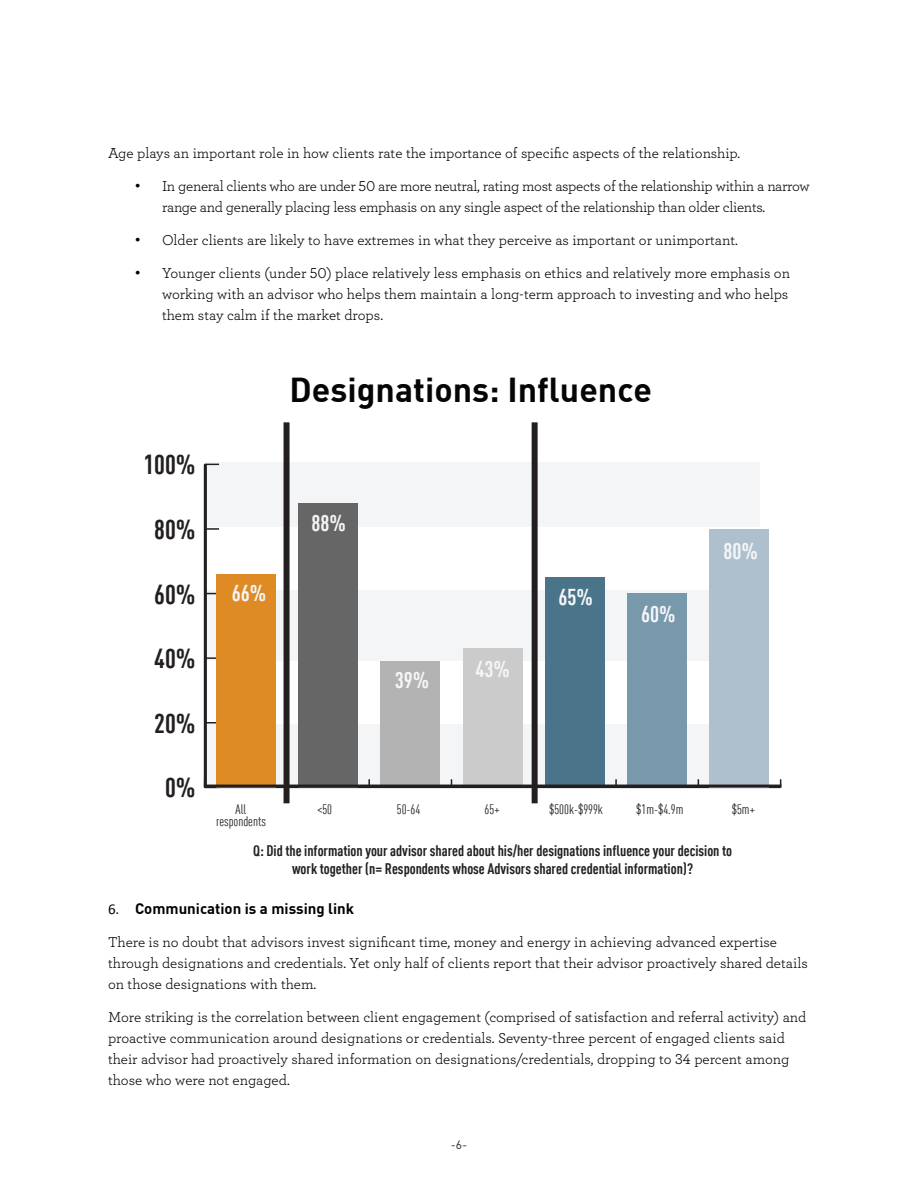
<style>
.page{position:relative;width:918px;height:1188px;background:#fff}
.page>*{position:absolute;margin:0;border:0;box-sizing:border-box;transform-origin:0 0}
.t1{font:700 33.9px "DIN";color:#050504}
.t2{font:700 condensed 27px "DINOT";color:#231f20}
.t3{font:700 condensed 22.5px "DINOT";color:#f4f5f6}
.t4{font:15px/21px "Archer";color:#000}
.t5{font:15px/21px "Archer";letter-spacing:-.02em;color:#000}
.t6{font:700 condensed 15px/18px "DINOT";color:#231f20;text-align:center}
.t7{font:700 15px "DINOT";color:#000}
.t8{font:condensed 13.5px/12px "DINOT";color:#231f20;text-align:center}
.t9{font:12px "DINOT";color:#231f20}
.s1{font-family:"Arial"}
.s2{font-family:"Calibri";font-weight:400}
</style>
<div class="page">
<div style="left:204px;top:724px;width:555px;height:61px;background:#f4f5f6"></div>
<div style="left:204px;top:590px;width:555px;height:70px;background:#f4f5f6"></div>
<div style="left:205px;top:462px;width:555px;height:65px;background:#f4f5f6"></div>
<svg style="left:368px;top:779px;width:2px;height:6px"></svg>
<svg style="left:615px;top:779px;width:2px;height:6px"></svg>
<svg style="left:207px;top:722px;width:9px;height:2px"></svg>
<svg style="left:207px;top:657px;width:9px;height:2px"></svg>
<svg style="left:207px;top:528px;width:12px;height:2px"></svg>
<svg style="left:207px;top:464px;width:12px;height:1px"></svg>
<div style="left:216px;top:574px;width:59px;height:213px;background:#df8b25"></div>
<div style="left:298px;top:503px;width:60px;height:284px;background:#666"></div>
<div style="left:381px;top:661px;width:59px;height:126px;background:#b3b3b3"></div>
<div style="left:463px;top:648px;width:59px;height:139px;background:#cbcbcb"></div>
<div style="left:545px;top:577px;width:60px;height:210px;background:#49748a"></div>
<div style="left:628px;top:594px;width:59px;height:193px;background:#7898ac"></div>
<div style="left:710px;top:529px;width:59px;height:258px;background:#aec0cd"></div>
<div style="left:284px;top:422px;width:6px;height:381px;background:#231f20"></div>
<div style="left:532px;top:422px;width:6px;height:381px;background:#231f20"></div>
<hr style="left:204px;top:785px;width:577px;height:3px;background:#231f20">
<hr style="left:204px;top:464px;width:3px;height:322px;background:#231f20">
<p class="t4" style="left:108px;top:142px;width:634px">Age plays an important role in how clients rate the importance of specific aspects of the relationship.</p>
<p class="t5" style="left:162px;top:175px;width:649px;text-indent:-27px"><span class="s1">•</span> In general clients who are under 50 are more neutral, rating most aspects of the relationship within a narrow range and generally placing less emphasis on any single aspect of the relationship than older clients.</p>
<p class="t4" style="left:135px;top:229px;width:605px"><span class="s1">•</span> Older clients are likely to have extremes in what they perceive as important or unimportant.</p>
<p class="t4" style="left:162px;top:262px;width:630px;text-align:justify;text-indent:-27px"><span class="s1">•</span> Younger clients (under 50) place relatively less emphasis on ethics and relatively more emphasis on working with an advisor who helps them maintain a long-term approach to investing and who helps them stay calm if the market drops.</p>
<p class="t2" style="left:143px;top:445px;width:54px">100%</p>
<p class="t2" style="left:154px;top:510px;width:43px">80%</p>
<p class="t2" style="left:154px;top:574px;width:43px">60%</p>
<p class="t2" style="left:154px;top:639px;width:43px">40%</p>
<p class="t2" style="left:154px;top:703px;width:43px">20%</p>
<p class="t2" style="left:165px;top:768px;width:32px">0%</p>
<p class="t1" style="left:290px;top:368px;width:364px">Designations: Influence</p>
<p class="t3" style="left:232px;top:577px;width:36px">66%</p>
<p class="t3" style="left:311px;top:507px;width:36px">88%</p>
<p class="t3" style="left:395px;top:664px;width:36px">39%</p>
<p class="t3" style="left:475px;top:652px;width:36px">43%</p>
<p class="t3" style="left:558px;top:581px;width:36px">65%</p>
<p class="t3" style="left:641px;top:598px;width:36px">60%</p>
<p class="t3" style="left:723px;top:535px;width:36px">80%</p>
<p class="t8" style="left:216px;top:803px;width:51px">All respondents</p>
<p class="t8" style="left:318px;top:803px;width:16px">&lt;50</p>
<p class="t8" style="left:397px;top:803px;width:25px">50-64</p>
<p class="t8" style="left:485px;top:803px;width:17px">65+</p>
<p class="t8" style="left:549px;top:803px;width:55px">$500k-$999k</p>
<p class="t8" style="left:636px;top:803px;width:49px">$1m-$4.9m</p>
<p class="t8" style="left:732px;top:803px;width:25px">$5m+</p>
<p class="t6" style="left:253px;top:841px;width:480px">Q: Did the information your advisor shared about his/her designations influence your decision to work together (n= Respondents whose Advisors shared credential information)?</p>
<p class="t7" style="left:108px;top:897px;width:248px"><span class="s2">6.</span> Communication is a missing link</p>
<p class="t4" style="left:108px;top:931px;width:701px">There is no doubt that advisors invest significant time, money and energy in achieving advanced expertise through designations and credentials. Yet only half of clients report that their advisor proactively shared details on those designations with them.</p>
<p class="t4" style="left:108px;top:1006px;width:700px">More striking is the correlation between client engagement (comprised of satisfaction and referral activity) and proactive communication around designations or credentials. Seventy-three percent of engaged clients said their advisor had proactively shared information on designations/credentials, dropping to 34 percent among those who were not engaged.</p>
<p class="t9" style="left:451px;top:1135px;width:18px">-6-</p>
</div>
